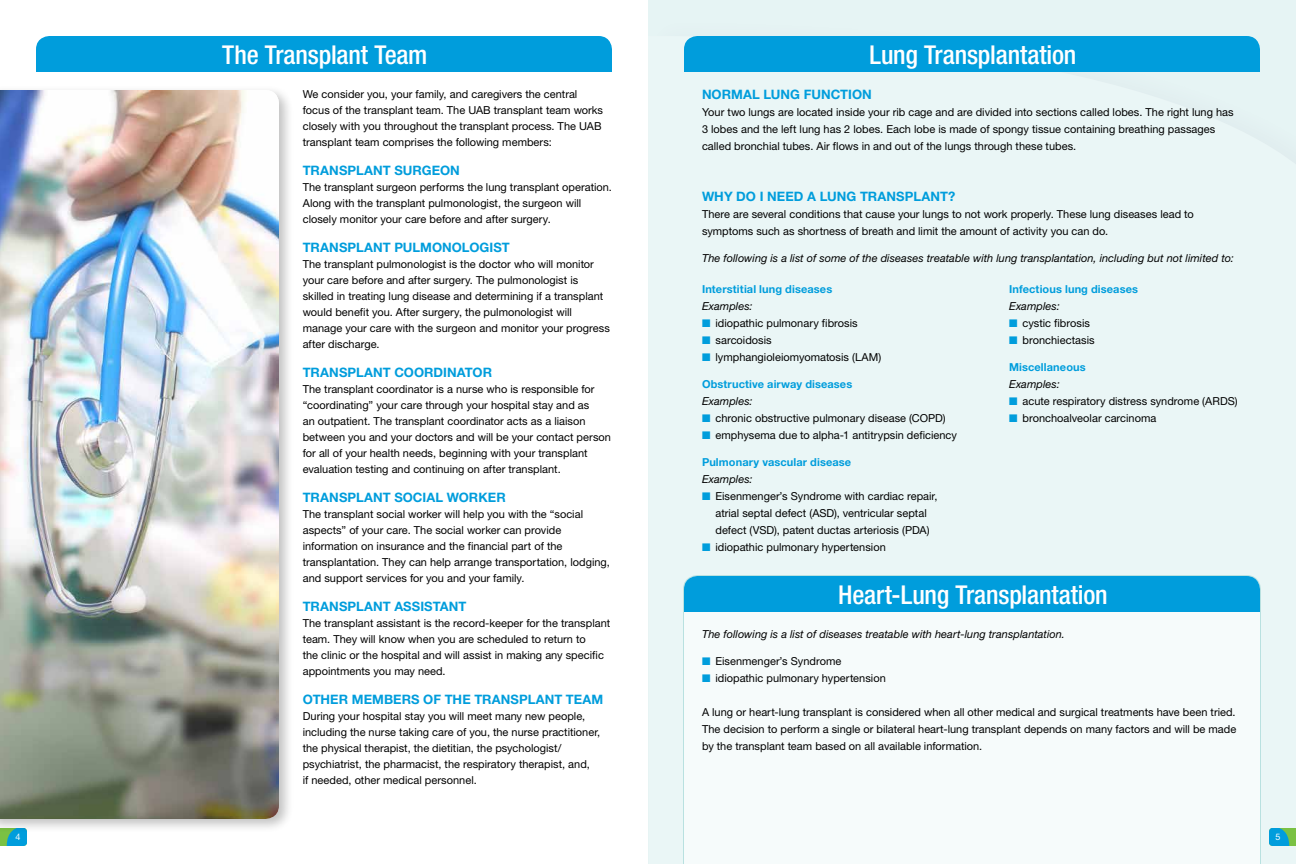
<style>
.page{position:relative;width:1296px;height:864px;background:#fff}
.page>*{position:absolute;margin:0;border:0;box-sizing:border-box;transform-origin:0 0}
.t1{font:500 condensed 26px "Helvetica Neue LT Std";letter-spacing:-.005em;color:#fff}
.t2{font:700 13px "Helvetica Neue LT Std";letter-spacing:.005em;color:#009ddc}
.t3{font:11px/16px "Helvetica Neue LT Std";color:#000}
.t4{font:italic 11px "Helvetica Neue LT Std";letter-spacing:.005em;color:#000}
.t5{font:700 11px "Helvetica Neue LT Std";letter-spacing:.01em;color:#009ddc}
.t6{font:9px "Helvetica Neue LT Std";color:#fff}
.s1{color:#009ddc}
</style>
<div class="page">
<svg style="left:0;top:834px;width:27px;height:12px"></svg>
<div style="left:36px;top:36px;width:576px;height:36px;background:#009ddc"></div>
<div style="left:0;top:84px;width:294px;height:750px;background:#000;opacity:.25"></div>
<img style="left:0;top:90px;width:279px;height:729px">
<div style="left:646px;top:16px;width:650px;height:848px;background:#7e6990;opacity:.3"></div>
<div style="left:648px;top:36px;width:648px;height:828px;background:#eaf6f6"></div>
<svg style="left:1269px;top:828px;width:27px;height:18px"></svg>
<div style="left:684px;top:36px;width:576px;height:36px;background:#009ddc"></div>
<div style="left:682px;top:574px;width:580px;height:290px;background:#f6fbfb"></div>
<div style="left:684px;top:576px;width:576px;height:36px;background:#009ddc"></div>
<h1 class="t1" style="left:222px;top:39px;width:207px">The Transplant Team</h1>
<p class="t3" style="left:303px;top:86px;width:302px">We consider you, your family, and caregivers the central focus of the transplant team. The UAB transplant team works closely with you throughout the transplant process. The UAB transplant team comprises the following members:</p>
<p class="t2" style="left:303px;top:162px;width:159px">TRANSPLANT SURGEON</p>
<p class="t3" style="left:303px;top:179px;width:311px">The transplant surgeon performs the lung transplant operation.<br>Along with the transplant pulmonologist, the surgeon will closely monitor your care before and after surgery.</p>
<p class="t2" style="left:303px;top:239px;width:209px">TRANSPLANT PULMONOLOGIST</p>
<p class="t3" style="left:303px;top:256px;width:309px">The transplant pulmonologist is the doctor who will monitor your care before and after surgery. The pulmonologist is skilled in treating lung disease and determining if a transplant would benefit you. After surgery, the pulmonologist will manage your care with the surgeon and monitor your progress after discharge.</p>
<p class="t2" style="left:303px;top:364px;width:191px">TRANSPLANT COORDINATOR</p>
<p class="t3" style="left:303px;top:381px;width:310px">The transplant coordinator is a nurse who is responsible for “coordinating” your care through your hospital stay and as<br>an outpatient. The transplant coordinator acts as a liaison between you and your doctors and will be your contact person for all of your health needs, beginning with your transplant evaluation testing and continuing on after transplant.</p>
<p class="t2" style="left:303px;top:489px;width:205px">TRANSPLANT SOCIAL WORKER</p>
<p class="t3" style="left:303px;top:506px;width:309px">The transplant social worker will help you with the “social aspects” of your care. The social worker can provide information on insurance and the financial part of the transplantation. They can help arrange transportation, lodging, and support services for you and your family.</p>
<p class="t2" style="left:303px;top:598px;width:165px">TRANSPLANT ASSISTANT</p>
<p class="t3" style="left:303px;top:615px;width:309px">The transplant assistant is the record-keeper for the transplant team. They will know when you are scheduled to return to<br>the clinic or the hospital and will assist in making any specific appointments you may need.</p>
<p class="t2" style="left:303px;top:691px;width:302px">OTHER MEMBERS OF THE TRANSPLANT TEAM</p>
<p class="t3" style="left:303px;top:708px;width:299px">During your hospital stay you will meet many new people, including the nurse taking care of you, the nurse practitioner, the physical therapist, the dietitian, the psychologist/ psychiatrist, the pharmacist, the respiratory therapist, and,<br>if needed, other medical personnel.</p>
<h1 class="t1" style="left:869px;top:39px;width:208px">Lung Transplantation</h1>
<p class="t2" style="left:702px;top:87px;width:171px">NORMAL LUNG FUNCTION</p>
<p class="t3" style="left:702px;top:104px;width:533px;line-height:17px">Your two lungs are located inside your rib cage and are divided into sections called lobes. The right lung has<br>3 lobes and the left lung has 2 lobes. Each lobe is made of spongy tissue containing breathing passages called bronchial tubes. Air flows in and out of the lungs through these tubes.</p>
<p class="t2" style="left:702px;top:189px;width:255px">WHY DO I NEED A LUNG TRANSPLANT?</p>
<p class="t3" style="left:702px;top:206px;width:493px;line-height:17px">There are several conditions that cause your lungs to not work properly. These lung diseases lead to symptoms such as shortness of breath and limit the amount of activity you can do.</p>
<p class="t4" style="left:702px;top:252px;width:533px">The following is a list of some of the diseases treatable with lung transplantation, including but not limited to:</p>
<p class="t5" style="left:702px;top:282px;width:132px">Interstitial lung diseases</p>
<p class="t4" style="left:702px;top:299px;width:52px">Examples:</p>
<p class="t3" style="left:702px;top:315px;width:157px"><span class="s1">■</span> idiopathic pulmonary fibrosis</p>
<p class="t3" style="left:702px;top:332px;width:71px"><span class="s1">■</span> sarcoidosis</p>
<p class="t3" style="left:702px;top:349px;width:181px"><span class="s1">■</span> lymphangioleiomyomatosis (LAM)</p>
<p class="t5" style="left:702px;top:377px;width:152px">Obstructive airway diseases</p>
<p class="t4" style="left:702px;top:394px;width:52px">Examples:</p>
<p class="t3" style="left:702px;top:410px;width:245px"><span class="s1">■</span> chronic obstructive pulmonary disease (COPD)</p>
<p class="t3" style="left:702px;top:427px;width:256px"><span class="s1">■</span> emphysema due to alpha-1 antitrypsin deficiency</p>
<p class="t5" style="left:702px;top:455px;width:151px">Pulmonary vascular disease</p>
<p class="t4" style="left:702px;top:472px;width:52px">Examples:</p>
<p class="t3" style="left:702px;top:487px;width:237px;line-height:17px;text-align:center"><span class="s1">■</span> Eisenmenger’s Syndrome with cardiac repair, atrial septal defect (ASD), ventricular septal defect (VSD), patent ductas arteriosis (PDA)</p>
<p class="t3" style="left:702px;top:539px;width:185px"><span class="s1">■</span> idiopathic pulmonary hypertension</p>
<p class="t5" style="left:1009px;top:282px;width:130px">Infectious lung diseases</p>
<p class="t4" style="left:1009px;top:299px;width:52px">Examples:</p>
<p class="t3" style="left:1009px;top:315px;width:82px"><span class="s1">■</span> cystic fibrosis</p>
<p class="t3" style="left:1009px;top:332px;width:87px"><span class="s1">■</span> bronchiectasis</p>
<p class="t5" style="left:1009px;top:360px;width:78px">Miscellaneous</p>
<p class="t4" style="left:1009px;top:377px;width:52px">Examples:</p>
<p class="t3" style="left:1009px;top:393px;width:230px"><span class="s1">■</span> acute respiratory distress syndrome (ARDS)</p>
<p class="t3" style="left:1009px;top:410px;width:149px"><span class="s1">■</span> bronchoalveolar carcinoma</p>
<h1 class="t1" style="left:838px;top:579px;width:271px">Heart-Lung Transplantation</h1>
<p class="t4" style="left:702px;top:627px;width:365px">The following is a list of diseases treatable with heart-lung transplantation.</p>
<p class="t3" style="left:702px;top:653px;width:141px"><span class="s1">■</span> Eisenmenger’s Syndrome</p>
<p class="t3" style="left:702px;top:670px;width:185px"><span class="s1">■</span> idiopathic pulmonary hypertension</p>
<p class="t3" style="left:702px;top:703px;width:536px;line-height:17px;text-align:justify">A lung or heart-lung transplant is considered when all other medical and surgical treatments have been tried.<br>The decision to perform a single or bilateral heart-lung transplant depends on many factors and will be made by the transplant team based on all available information.</p>
<p class="t6" style="left:15px;top:832px;width:7px">4</p>
<p class="t6" style="left:1275px;top:832px;width:7px">5</p>
</div>
